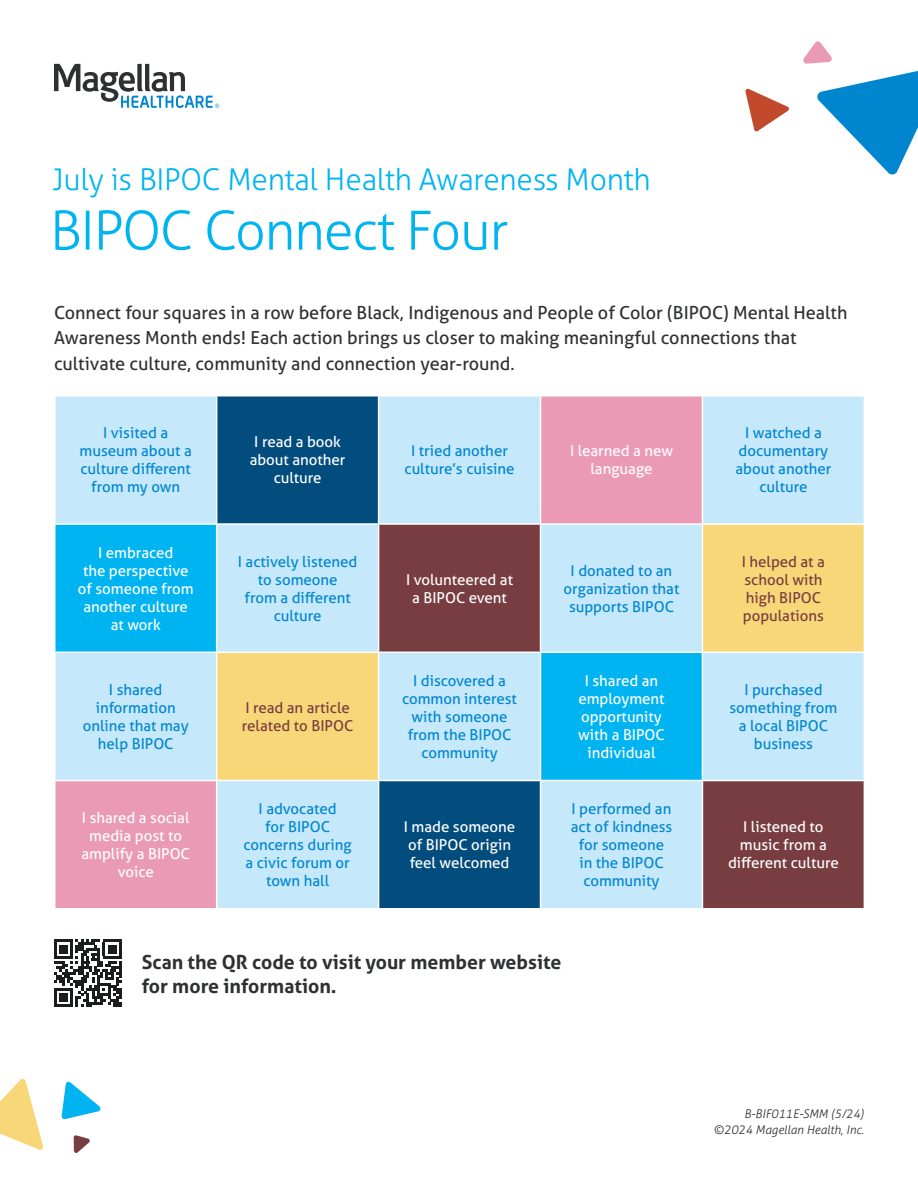
<style>
.page{position:relative;width:918px;height:1188px;background:#fff}
.page>*{position:absolute;margin:0;border:0;box-sizing:border-box;transform-origin:0 0}
.Headline_small{font:300 54px "Aller";letter-spacing:-.025em;color:#00b4f1}
.Secondary_headline{font:300 30px "Aller";letter-spacing:-.01em;color:#00b4f1}
.Closing{font:700 19.5px/24px "Aller";color:#2f3032}
.Intro_text{font:18px/25.5px "Aller";color:#2f3032}
.Body_copy{font:15px/18px "Aller";color:#0086cf;text-align:center}
.Body_copy-2{font:15px/18px "Aller";color:#fff;text-align:center}
.Body_copy-3{font:15px/18px "Aller";color:#783d41}
.Footer_URL{font:italic 300 12px/16.5px "Aller";color:#2f3032;text-align:right}
</style>
<div class="page">
<svg style="left:54px;top:64px;width:165px;height:44px"></svg>
<svg style="left:0;top:1078px;width:44px;height:72px"></svg>
<svg style="left:61px;top:1081px;width:40px;height:39px"></svg>
<svg style="left:74px;top:1135px;width:16px;height:18px"></svg>
<svg style="left:745px;top:88px;width:44px;height:44px"></svg>
<svg style="left:803px;top:41px;width:115px;height:134px"></svg>
<svg style="left:54px;top:940px;width:68px;height:67px"></svg>
<hr style="left:54px;top:1004px;width:19px;height:3px;background:#1b1e1e">
<div style="left:59px;top:994px;width:9px;height:8px;background:#1b1e1e"></div>
<div style="left:703px;top:397px;width:161px;height:126px;background:#c5e8fa"></div>
<svg style="left:56px;top:397px;width:646px;height:511px;background:#b1b4ce"></svg>
<svg style="left:56px;top:525px;width:160px;height:255px;background:#63cef5"></svg>
<svg style="left:379px;top:781px;width:485px;height:127px;background:#6b7c94"></svg>
<svg style="left:217px;top:525px;width:647px;height:255px;background:#afc8c1"></svg>
<hr style="left:216px;top:397px;width:1px;height:126px;background:#fff">
<hr style="left:378px;top:397px;width:1px;height:126px;background:#fff">
<hr style="left:540px;top:397px;width:1px;height:126px;background:#fff">
<hr style="left:54px;top:523px;width:163px;height:2px;background:#fff">
<hr style="left:217px;top:523px;width:162px;height:2px;background:#fff">
<hr style="left:216px;top:525px;width:1px;height:127px;background:#fff">
<hr style="left:379px;top:523px;width:162px;height:2px;background:#fff">
<hr style="left:378px;top:525px;width:1px;height:127px;background:#fff">
<hr style="left:541px;top:523px;width:161px;height:2px;background:#fff">
<hr style="left:540px;top:525px;width:1px;height:127px;background:#fff">
<hr style="left:702px;top:525px;width:1px;height:127px;background:#fff">
<hr style="left:54px;top:652px;width:163px;height:1px;background:#fff">
<hr style="left:217px;top:652px;width:162px;height:1px;background:#fff">
<hr style="left:216px;top:653px;width:1px;height:127px;background:#fff">
<hr style="left:379px;top:652px;width:162px;height:1px;background:#fff">
<hr style="left:378px;top:653px;width:1px;height:127px;background:#fff">
<hr style="left:541px;top:652px;width:161px;height:1px;background:#fff">
<hr style="left:540px;top:653px;width:1px;height:127px;background:#fff">
<hr style="left:702px;top:652px;width:163px;height:1px;background:#fff">
<hr style="left:702px;top:653px;width:1px;height:127px;background:#fff">
<hr style="left:54px;top:780px;width:163px;height:1px;background:#fff">
<hr style="left:217px;top:780px;width:162px;height:1px;background:#fff">
<hr style="left:216px;top:781px;width:1px;height:127px;background:#fff">
<hr style="left:379px;top:780px;width:162px;height:1px;background:#fff">
<hr style="left:378px;top:781px;width:1px;height:127px;background:#fff">
<hr style="left:541px;top:780px;width:161px;height:1px;background:#fff">
<hr style="left:540px;top:781px;width:1px;height:127px;background:#fff">
<hr style="left:702px;top:781px;width:1px;height:127px;background:#fff">
<p class="Secondary_headline" style="left:52px;top:160px;width:600px">July is BIPOC Mental Health Awareness Month</p>
<p class="Headline_small" style="left:50px;top:196px;width:460px">BIPOC Connect Four</p>
<p class="Intro_text" style="left:54px;top:300px;width:795px">Connect four squares in a row before Black, Indigenous and People of Color (BIPOC) Mental Health<br>Awareness Month ends! Each action brings us closer to making meaningful connections that cultivate culture, community and connection year-round.</p>
<p class="Body_copy" style="left:80px;top:424px;width:114px">I visited a museum about a culture different from my own</p>
<p class="Body_copy-2" style="left:250px;top:433px;width:97px">I read a book about another culture</p>
<p class="Body_copy" style="left:404px;top:442px;width:112px">I tried another culture’s cuisine</p>
<p class="Body_copy-2" style="left:570px;top:442px;width:104px">I learned a new language</p>
<p class="Body_copy" style="left:735px;top:424px;width:97px">I watched a documentary about another culture</p>
<p class="Body_copy-2" style="left:78px;top:543px;width:117px">I embraced<br>the perspective of someone from another culture at work</p>
<p class="Body_copy" style="left:238px;top:552px;width:121px">I actively listened to someone<br>from a different culture</p>
<p class="Body_copy" style="left:83px;top:680px;width:107px">I shared information online that may help BIPOC</p>
<p class="Body_copy-3" style="left:242px;top:698px;width:113px">I read an article related to BIPOC</p>
<p class="Body_copy-2" style="left:82px;top:809px;width:110px">I shared a social media post to amplify a BIPOC voice</p>
<p class="Body_copy" style="left:243px;top:800px;width:110px">I advocated<br>for BIPOC concerns during a civic forum or town hall</p>
<p class="Body_copy-2" style="left:406px;top:570px;width:109px">I volunteered at a BIPOC event</p>
<p class="Body_copy" style="left:564px;top:561px;width:117px">I donated to an organization that supports BIPOC</p>
<p class="Body_copy-3" style="left:742px;top:552px;width:85px">I helped at a school with high BIPOC populations</p>
<p class="Body_copy" style="left:402px;top:671px;width:116px">I discovered a common interest with someone from the BIPOC community</p>
<p class="Body_copy-2" style="left:578px;top:671px;width:88px">I shared an employment opportunity with a BIPOC individual</p>
<p class="Body_copy" style="left:729px;top:680px;width:109px">I purchased something from a local BIPOC business</p>
<p class="Body_copy-2" style="left:404px;top:818px;width:113px;text-align:left">I made someone of BIPOC origin feel welcomed</p>
<p class="Body_copy" style="left:571px;top:800px;width:103px">I performed an act of kindness for someone in the BIPOC community</p>
<p class="Body_copy-2" style="left:728px;top:818px;width:112px">I listened to music from a different culture</p>
<p class="Closing" style="left:142px;top:949px;width:421px">Scan the QR code to visit your member website for more information.</p>
<p class="Footer_URL" style="left:714px;top:1105px;width:152px">B-BIF011E-SMM (5/24) ©2024 Magellan Health, Inc.</p>
</div>
